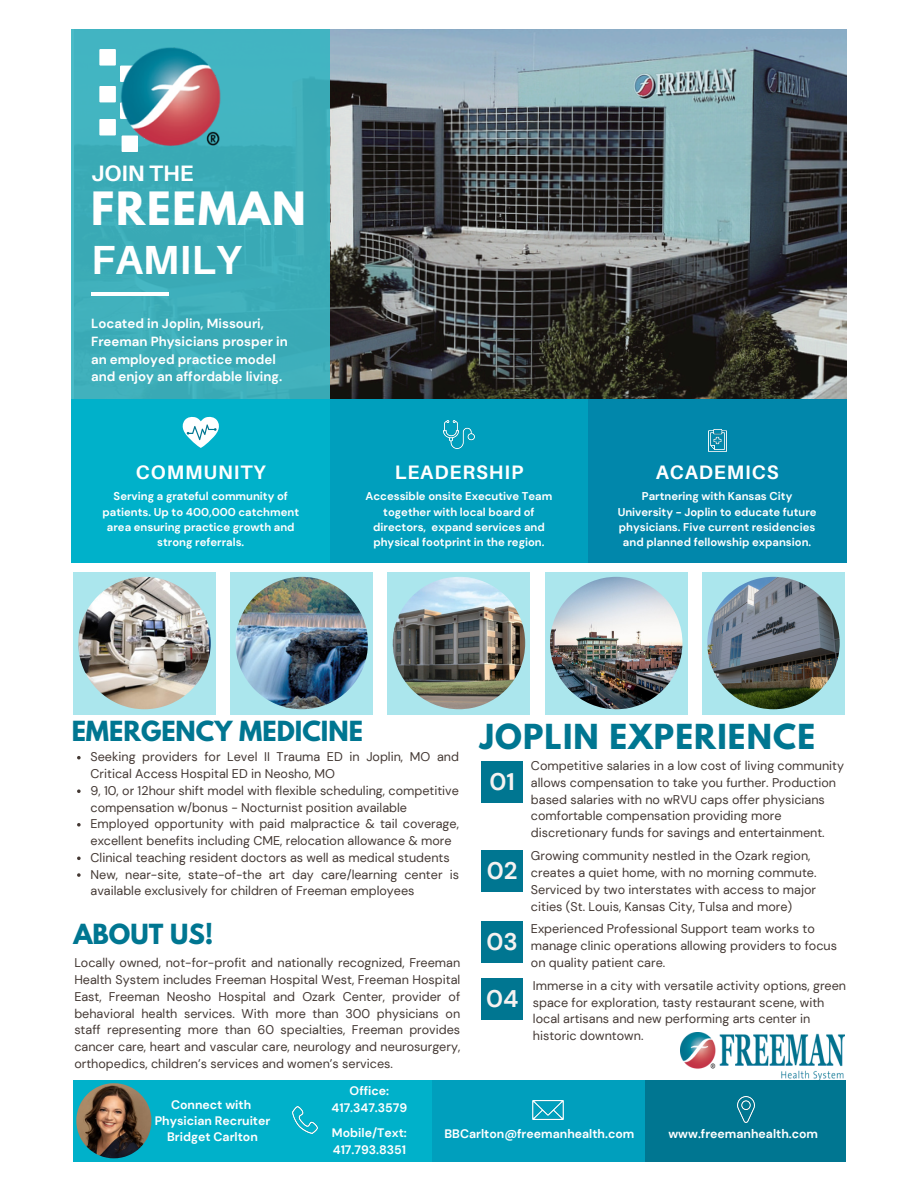
<style>
.page{position:relative;width:918px;height:1188px;background:#fff}
.page>*{position:absolute;margin:0;border:0;box-sizing:border-box;transform-origin:0 0}
.t1{font:700 40.65px "League Spartan";letter-spacing:.045em;color:#fff}
.t2{font:700 40.65px "Aileron";letter-spacing:.005em;color:#fff}
.t3{font:700 30.6px "League Spartan";letter-spacing:.04em;color:#007691}
.t4{font:700 24.6px "League Spartan";color:#007691}
.t5{font:700 24px "DM Sans";color:#f6f2f1}
.t6{font:700 22.35px "Aileron";color:#fff}
.t7{font:700 19.5px "Aileron";letter-spacing:.045em;color:#fff}
.t8{font:700 13.2px/17.7px "DM Sans";color:#fff}
.t9{font:12.6px/16.8px "DM Sans";color:#433833}
.t10{font:700 12.3px/16.8px "DM Sans";color:#fff;text-align:center}
.t11{font:700 11.25px/15px "DM Sans";color:#fff;text-align:center}
</style>
<div class="page">
<img style="left:330px;top:29px;width:516px;height:370px">
<div style="left:72px;top:29px;width:258px;height:402px;background:#3cabb7"></div>
<div style="left:99px;top:49px;width:17px;height:17px;background:#fff"></div>
<div style="left:99px;top:86px;width:17px;height:16px;background:#fff"></div>
<hr style="left:91px;top:292px;width:78px;height:4px;background:#fff">
<div style="left:304px;top:1080px;width:131px;height:81px;background:#00b1ca"></div>
<div style="left:432px;top:1080px;width:213px;height:81px;background:#009fbd"></div>
<div style="left:645px;top:1080px;width:201px;height:81px;background:#007691"></div>
<img style="left:738px;top:1096px;width:17px;height:26px">
<img style="left:533px;top:1101px;width:30px;height:19px">
<div style="left:73px;top:572px;width:143px;height:142px;background:#abe6ed"></div>
<img style="left:78px;top:577px;width:133px;height:132px">
<div style="left:230px;top:572px;width:143px;height:142px;background:#abe6ed"></div>
<img style="left:236px;top:577px;width:132px;height:132px">
<div style="left:388px;top:572px;width:142px;height:142px;background:#abe6ed"></div>
<img style="left:393px;top:577px;width:132px;height:132px">
<div style="left:545px;top:572px;width:143px;height:142px;background:#abe6ed"></div>
<img style="left:550px;top:577px;width:132px;height:132px">
<div style="left:702px;top:572px;width:143px;height:142px;background:#abe6ed"></div>
<img style="left:707px;top:577px;width:133px;height:132px">
<img style="left:681px;top:1033px;width:164px;height:47px">
<div style="left:330px;top:399px;width:258px;height:164px;background:#009fbd"></div>
<img style="left:444px;top:420px;width:30px;height:28px">
<div style="left:588px;top:399px;width:258px;height:164px;background:#0187ab"></div>
<img style="left:708px;top:430px;width:18px;height:21px">
<div style="left:72px;top:399px;width:258px;height:164px;background:#00b1ca"></div>
<svg style="left:183px;top:417px;width:36px;height:30px"></svg>
<div style="left:99px;top:119px;width:17px;height:17px;background:#fff"></div>
<img style="left:116px;top:38px;width:110px;height:114px">
<div style="left:482px;top:762px;width:41px;height:41px;background:#007691"></div>
<div style="left:482px;top:850px;width:41px;height:42px;background:#007691"></div>
<div style="left:482px;top:922px;width:41px;height:41px;background:#007691"></div>
<div style="left:482px;top:978px;width:41px;height:42px;background:#007691"></div>
<div style="left:146px;top:1080px;width:179px;height:81px;background:#00b1ca"></div>
<img style="left:292px;top:1107px;width:25px;height:27px">
<div style="left:73px;top:1080px;width:81px;height:81px;background:#00b1ca"></div>
<img style="left:76px;top:1083px;width:75px;height:75px">
<svg style="left:77px;top:756px;width:4px;height:3px"></svg>
<svg style="left:77px;top:789px;width:4px;height:4px"></svg>
<svg style="left:77px;top:823px;width:4px;height:4px"></svg>
<svg style="left:77px;top:857px;width:4px;height:3px"></svg>
<svg style="left:77px;top:873px;width:4px;height:4px"></svg>
<p class="t6" style="left:91px;top:159px;width:104px">JOIN THE</p>
<h4 class="t1" style="left:91px;top:189px;width:216px">FREEMAN</h4>
<p class="t2" style="left:91px;top:235px;width:152px">FAMILY</p>
<p class="t8" style="left:91px;top:315px;width:198px">Located in Joplin, Missouri,<br>Freeman Physicians prosper in an employed practice model and enjoy an affordable living.</p>
<p class="t7" style="left:136px;top:460px;width:131px">COMMUNITY</p>
<h3 class="t11" style="left:103px;top:489px;width:198px">Serving a grateful community of patients. Up to 400,000 catchment area ensuring practice growth and strong referrals.</h3>
<h4 class="t7" style="left:395px;top:460px;width:130px">LEADERSHIP</h4>
<p class="t11" style="left:366px;top:489px;width:188px">Accessible onsite Executive Team together with local board of directors, expand services and</p>
<p class="t11" style="left:373px;top:534px;width:173px">physical footprint in the region.</p>
<p class="t7" style="left:656px;top:460px;width:124px">ACADEMICS</p>
<p class="t11" style="left:618px;top:489px;width:200px">Partnering with Kansas City University - Joplin to educate future physicians. Five current residencies and planned fellowship expansion.</p>
<h5 class="t4" style="left:72px;top:719px;width:293px">EMERGENCY MEDICINE</h5>
<h5 class="t9" style="left:91px;top:749px;width:370px">Seeking providers for Level II Trauma ED in Joplin, MO and<br>Critical Access Hospital ED in Neosho, MO</h5>
<p class="t9" style="left:91px;top:782px;width:370px">9, 10, or 12hour shift model with flexible scheduling, competitive compensation w/bonus - Nocturnist position available</p>
<h5 class="t9" style="left:91px;top:816px;width:370px">Employed opportunity with paid malpractice &amp; tail coverage, excellent benefits including CME, relocation allowance &amp; more</h5>
<p class="t9" style="left:91px;top:849px;width:361px">Clinical teaching resident doctors as well as medical students</p>
<h5 class="t9" style="left:91px;top:866px;width:370px">New, near-site, state-of-the art day care/learning center is available exclusively for children of Freeman employees</h5>
<p class="t3" style="left:480px;top:721px;width:337px">JOPLIN EXPERIENCE</p>
<h6 class="t5" style="left:490px;top:766px;width:27px">01</h6>
<h3 class="t9" style="left:531px;top:757px;width:315px">Competitive salaries in a low cost of living community allows compensation to take you further. Production based salaries with no wRVU caps offer physicians comfortable compensation providing more discretionary funds for savings and entertainment.</h3>
<h6 class="t9" style="left:531px;top:848px;width:287px">Growing community nestled in the Ozark region, creates a quiet home, with no morning commute.<br>Serviced by two interstates with access to major cities (St. Louis, Kansas City, Tulsa and more)</h6>
<p class="t9" style="left:531px;top:920px;width:308px">Experienced Professional Support team works to manage clinic operations allowing providers to focus on quality patient care.</p>
<h6 class="t5" style="left:487px;top:855px;width:32px">02</h6>
<p class="t4" style="left:73px;top:922px;width:142px">ABOUT US!</p>
<p class="t5" style="left:487px;top:926px;width:33px">03</p>
<p class="t9" style="left:74px;top:954px;width:387px;text-align:justify">Locally owned, not-for-profit and nationally recognized, Freeman Health System includes Freeman Hospital West, Freeman Hospital East, Freeman Neosho Hospital and Ozark Center, provider of behavioral health services. With more than 300 physicians on staff representing more than 60 specialties, Freeman provides cancer care, heart and vascular care, neurology and neurosurgery, orthopedics, children’s services and women’s services.</p>
<p class="t10" style="left:332px;top:1082px;width:77px">Office:<br>417.347.3579</p>
<h2 class="t10" style="left:332px;top:1124px;width:76px;text-align:left">Mobile/Text:<br>417.793.8351</h2>
<h6 class="t10" style="left:445px;top:1126px;width:191px">BBCarlton@freemanhealth.com</h6>
<p class="t10" style="left:668px;top:1126px;width:151px">www.freemanhealth.com</p>
<h6 class="t9" style="left:533px;top:977px;width:315px">Immerse in a city with versatile activity options, green space for exploration, tasty restaurant scene, with local artisans and new performing arts center in historic downtown.</h6>
<p class="t5" style="left:486px;top:983px;width:34px">04</p>
<p class="t10" style="left:155px;top:1096px;width:117px;line-height:16.4px">Connect with<br>Physician Recruiter<br>Bridget Carlton</p>
</div>
